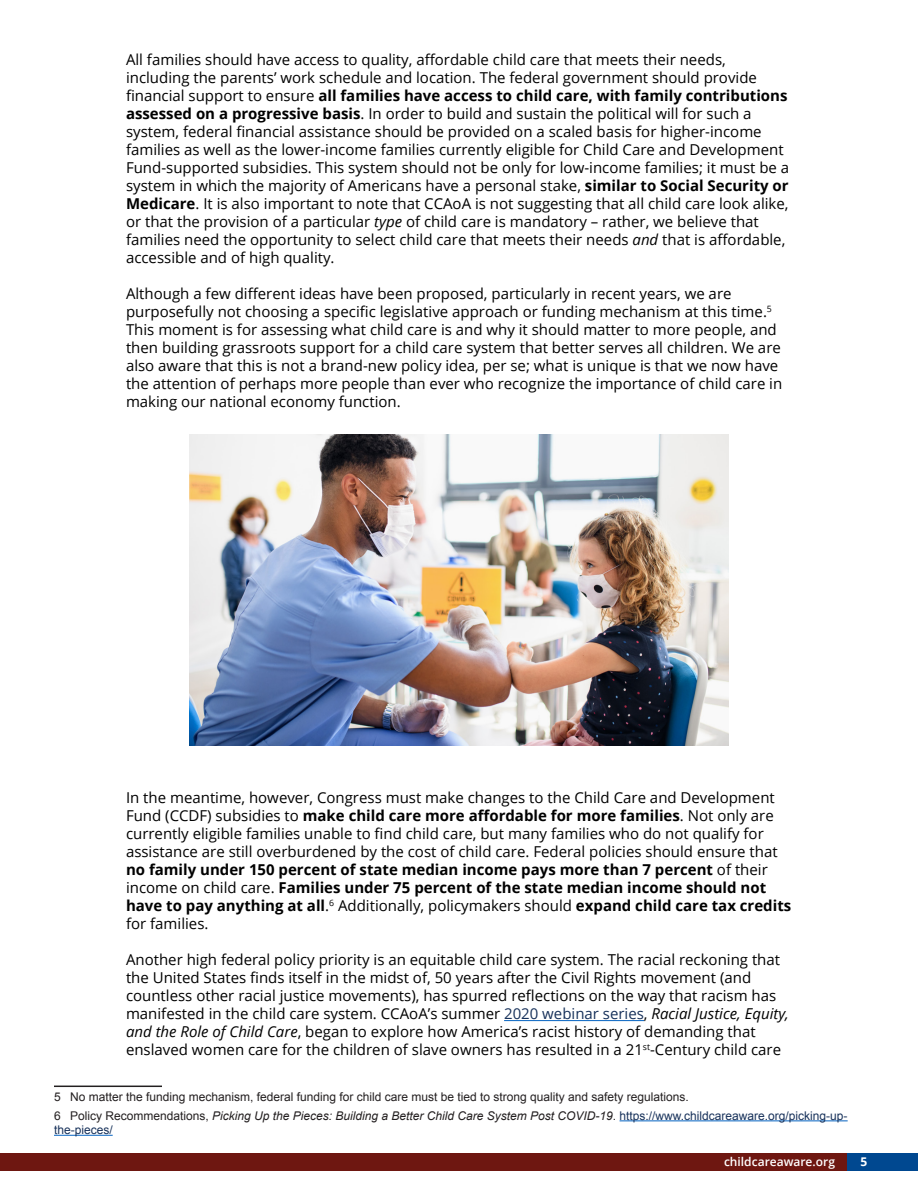
<style>
.page{position:relative;width:918px;height:1188px;background:#fff}
.page>*{position:absolute;margin:0;border:0;box-sizing:border-box;transform-origin:0 0}
.t1{font:15px/18px "Open Sans";color:#000}
.t2{font:italic 12px/14.4px "Arial";color:#231f20}
.t3{font:12px "Arial";color:#231f20}
.t4{font:600 12px "Open Sans";color:#fff}
.t5{font:700 12px "Open Sans";color:#fff}
.s1{font-weight:700}
.s2{font-style:italic}
.s3{color:#17315a}
.s4{font-style:normal}
.s5{font-style:normal;color:#17315a}
</style>
<div class="page">
<div style="left:0;top:1154px;width:847px;height:18px;background:#6e1711"></div>
<div style="left:847px;top:1154px;width:71px;height:18px;background:#004890"></div>
<hr style="left:504px;top:1020px;width:140px;height:1px;background:#0563c1">
<hr style="left:54px;top:1086px;width:108px;height:1px;background:#231f20">
<hr style="left:620px;top:1120px;width:228px;height:1px;background:#0563c1">
<hr style="left:54px;top:1135px;width:59px;height:1px;background:#0563c1">
<img style="left:189px;top:434px;width:540px;height:311px">
<p class="t1" style="left:126px;top:51px;width:665px">All families should have access to quality, affordable child care that meets their needs, including the parents’ work schedule and location. The federal government should provide financial support to ensure <span class="s1">all families have access to child care, with family contributions assessed on a progressive basis</span>. In order to build and sustain the political will for such a system, federal financial assistance should be provided on a scaled basis for higher-income families as well as the lower-income families currently eligible for Child Care and Development Fund-supported subsidies. This system should not be only for low-income families; it must be a system in which the majority of Americans have a personal stake, <span class="s1">similar to Social Security or Medicare</span>. It is also important to note that CCAoA is not suggesting that all child care look alike, or that the provision of a particular <span class="s2">type</span> of child care is mandatory – rather, we believe that families need the opportunity to select child care that meets their needs <span class="s2">and</span> that is affordable, accessible and of high quality.</p>
<p class="t1" style="left:126px;top:285px;width:658px">Although a few different ideas have been proposed, particularly in recent years, we are purposefully not choosing a specific legislative approach or funding mechanism at this time.<sup>5<br></sup>This moment is for assessing what child care is and why it should matter to more people, and then building grassroots support for a child care system that better serves all children. We are also aware that this is not a brand-new policy idea, per se; what is unique is that we now have the attention of perhaps more people than ever who recognize the importance of child care in making our national economy function.</p>
<p class="t1" style="left:126px;top:789px;width:667px">In the meantime, however, Congress must make changes to the Child Care and Development Fund (CCDF) subsidies to <span class="s1">make child care more affordable for more families</span>. Not only are currently eligible families unable to find child care, but many families who do not qualify for assistance are still overburdened by the cost of child care. Federal policies should ensure that <span class="s1">no family under 150 percent of state median income pays more than 7 percent</span> of their income on child care. <span class="s1">Families under 75 percent of the state median income should not have to pay anything at all</span>.<sup>6</sup> Additionally, policymakers should <span class="s1">expand child care tax credits </span>for families.</p>
<p class="t1" style="left:126px;top:951px;width:664px">Another high federal policy priority is an equitable child care system. The racial reckoning that the United States finds itself in the midst of, 50 years after the Civil Rights movement (and countless other racial justice movements), has spurred reflections on the way that racism has manifested in the child care system. CCAoA’s summer <span class="s3">2020 webinar series</span>, <span class="s2">Racial Justice, Equity, and the Role of Child Care</span>, began to explore how America’s racist history of demanding that enslaved women care for the children of slave owners has resulted in a 21<sup>st</sup>-Century child care</p>
<p class="t3" style="left:54px;top:1089px;width:636px">5 No matter the funding mechanism, federal funding for child care must be tied to strong quality and safety regulations.</p>
<p class="t2" style="left:54px;top:1108px;width:795px"><span class="s4">6 Policy Recommendations,</span> Picking Up the Pieces: Building a Better Child Care System Post COVID-19<span class="s4">.</span> <span class="s5">https://www.childcareaware.org/picking-up&shy;the-pieces/</span></p>
<p class="t4" style="left:724px;top:1153px;width:112px">childcareaware.org</p>
<p class="t5" style="left:860px;top:1153px;width:8px">5</p>
</div>
